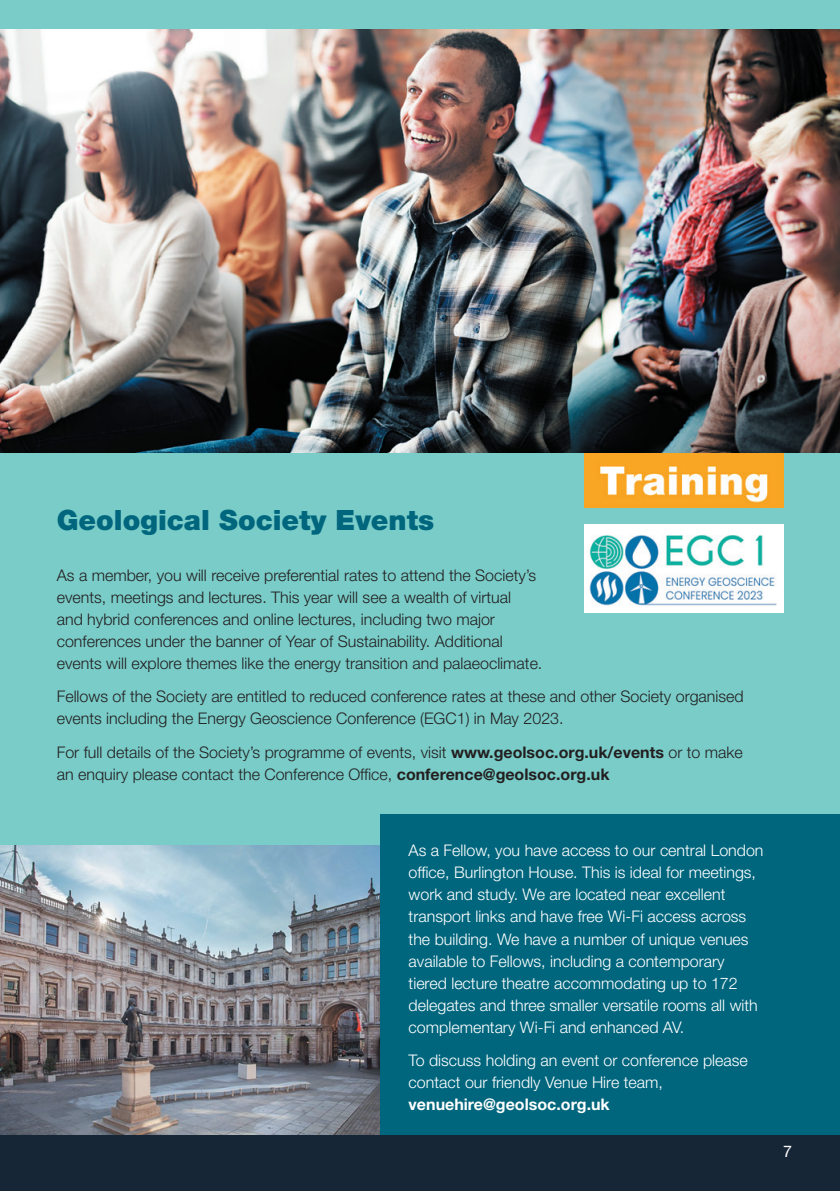
<style>
.page{position:relative;width:840px;height:1191px;background:#fff}
.page>*{position:absolute;margin:0;border:0;box-sizing:border-box;transform-origin:0 0}
.t1{font:900 28px "Helvetica Neue LT Std";color:#00667d}
.t2{font:300 16px/22px "Helvetica Neue LT Std";color:#231f20}
.t3{font:300 16px/22px "Helvetica Neue LT Std";color:#fff}
.t4{font:700 16px "Helvetica Neue LT Std";color:#fff}
.t5{font:16px "Helvetica Neue LT Std";color:#fff}
.s1{font-weight:700}
</style>
<div class="page">
<img style="left:0;top:28px;width:839px;height:426px">
<div style="left:0;top:454px;width:839px;height:686px;background:#79ccc8"></div>
<div style="left:0;top:0;width:839px;height:28px;background:#79ccc8"></div>
<div style="left:0;top:1134px;width:839px;height:57px;background:#172637"></div>
<img style="left:0;top:845px;width:380px;height:289px">
<div style="left:380px;top:814px;width:459px;height:320px;background:#00667d"></div>
<img style="left:584px;top:454px;width:198px;height:53px">
<img style="left:584px;top:524px;width:198px;height:88px">
<h1 class="t1" style="left:57px;top:504px;width:379px">Geological Society Events</h1>
<p class="t2" style="left:57px;top:564px;width:487px">As a member, you will receive preferential rates to attend the Society’s events, meetings and lectures. This year will see a wealth of virtual<br>and hybrid conferences and online lectures, including two major conferences under the banner of Year of Sustainability. Additional events will explore themes like the energy transition and palaeoclimate.</p>
<p class="t2" style="left:57px;top:685px;width:688px">Fellows of the Society are entitled to reduced conference rates at these and other Society organised events including the Energy Geoscience Conference (EGC1) in May 2023.</p>
<p class="t2" style="left:57px;top:740px;width:687px">For full details of the Society’s programme of events, visit <span class="s1">www.geolsoc.org.uk/events</span> or to make an enquiry please contact the Conference Office, <span class="s1">conference@geolsoc.org.uk</span></p>
<p class="t3" style="left:408px;top:839px;width:356px">As a Fellow, you have access to our central London office, Burlington House. This is ideal for meetings, work and study. We are located near excellent transport links and have free Wi-Fi access across the building. We have a number of unique venues available to Fellows, including a contemporary tiered lecture theatre accommodating up to 172 delegates and three smaller versatile rooms all with complementary Wi-Fi and enhanced AV.</p>
<p class="t3" style="left:408px;top:1048px;width:340px">To discuss holding an event or conference please contact our friendly Venue Hire team,</p>
<p class="t4" style="left:408px;top:1094px;width:202px">venuehire@geolsoc.org.uk</p>
<p class="t5" style="left:782px;top:1141px;width:10px">7</p>
</div>
